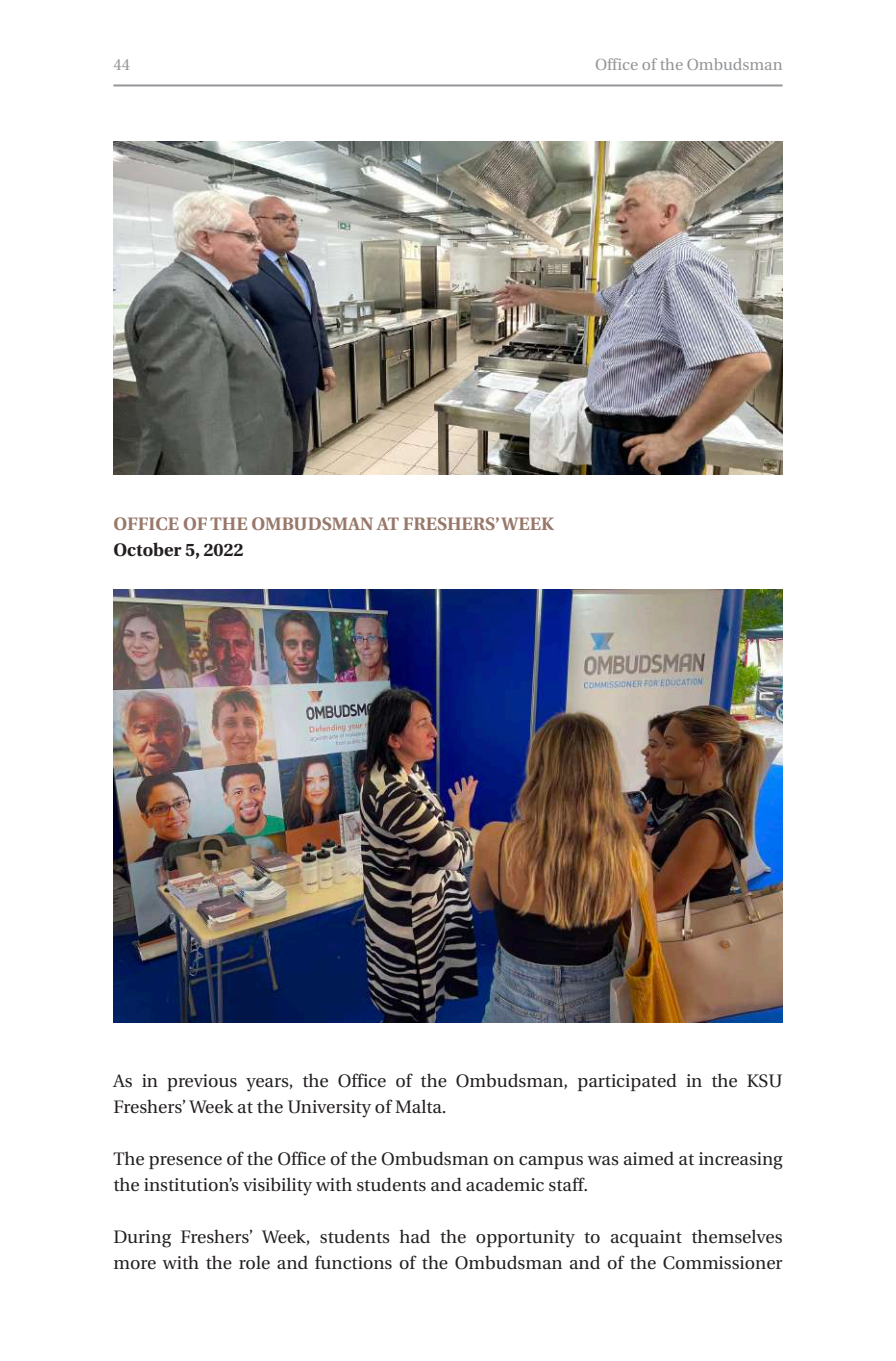
<style>
.page{position:relative;width:896px;height:1361px;background:#fff}
.page>*{position:absolute;margin:0;border:0;box-sizing:border-box;transform-origin:0 0}
.t1{font:18px/26px "Heuristica";color:#231f20}
.t2{font:700 18px "Heuristica";color:#98786a}
.t3{font:700 18px "Heuristica";color:#231f20}
.t4{font:16px "Heuristica";color:#939598}
</style>
<div class="page">
<hr style="left:113px;top:84px;width:669px;height:2px;background:#939598">
<img style="left:113px;top:142px;width:669px;height:332px">
<img style="left:113px;top:590px;width:669px;height:432px">
<p class="t4" style="left:113px;top:53px;width:18px">44</p>
<p class="t4" style="left:595px;top:53px;width:189px">Office of the Ombudsman</p>
<p class="t2" style="left:113px;top:509px;width:442px">OFFICE OF THE OMBUDSMAN AT FRESHERS’ WEEK</p>
<p class="t3" style="left:113px;top:535px;width:132px">October 5, 2022</p>
<p class="t1" style="left:113px;top:1067px;width:671px">As in previous years, the Office of the Ombudsman, participated in the KSU<br>Freshers’ Week at the University of Malta.</p>
<p class="t1" style="left:113px;top:1145px;width:671px">The presence of the Office of the Ombudsman on campus was aimed at increasing the institution’s visibility with students and academic staff.</p>
<p class="t1" style="left:113px;top:1223px;width:671px">During Freshers’ Week, students had the opportunity to acquaint themselves more with the role and functions of the Ombudsman and of the Commissioner</p>
</div>
